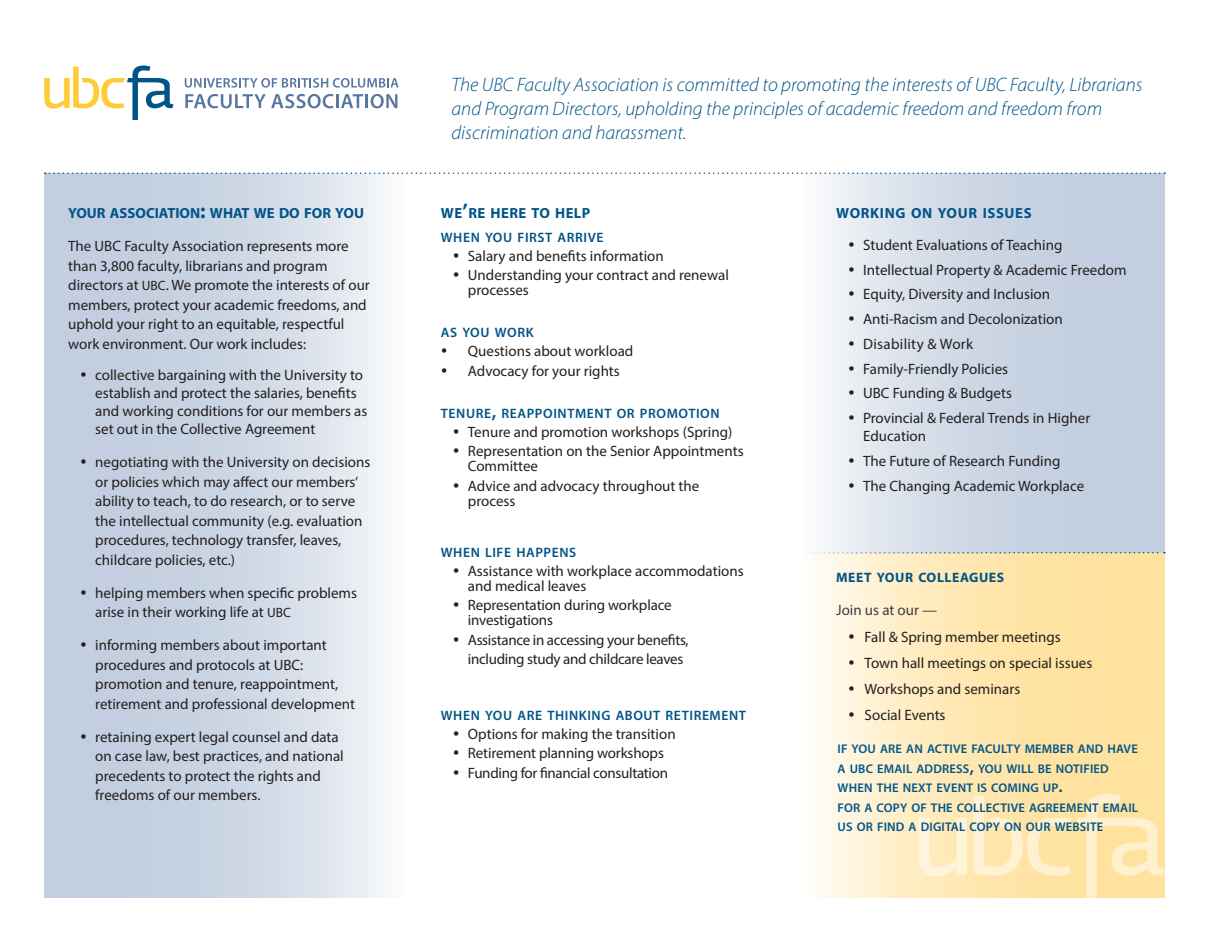
<style>
.page{position:relative;width:1215px;height:945px;background:#fff}
.page>*{position:absolute;margin:0;border:0;box-sizing:border-box;transform-origin:0 0}
.cover_text{font:italic 300 19.5px/24px "Myriad Pro";color:#015487}
.t1{font:15px/19.5px "Myriad Pro";color:#231f20}
.t2{font:15px/19.5px "Myriad Pro";letter-spacing:-.02em;color:#231f20}
.t3{font:15px "Myriad Pro";letter-spacing:.02em;color:#231f20}
.t4{font:15px "Myriad Pro";color:#3e3e3f}
.headings{font:700 14.7px "Myriad Pro";letter-spacing:.045em;color:#015487}
.subheadings{font:700 14.7px "Myriad Pro";color:#015487}
.bullets{font:600 13.65px "Myriad Pro";letter-spacing:.045em;color:#015487}
.headings-2{font:600 13.65px "Myriad Pro";letter-spacing:.045em;color:#015487}
.headings-3{font:700 13.65px "Myriad Pro";letter-spacing:.045em;color:#015487}
.bullets-2{font:600 12.6px/19.5px "Myriad Pro";letter-spacing:.015em;color:#015487}
.s1{font-size:21px}
.s2{font-size:13.5px}
.s3{font-size:19.5px}
.s4{font-size:18px}
</style>
<div class="page">
<div style="left:44px;top:173px;width:362px;height:725px;background:linear-gradient(to right,#b7c5da,#edf0f5)"></div>
<svg style="left:185px;top:94px;width:148px;height:14px"></svg>
<hr style="left:336px;top:94px;width:3px;height:14px;background:#5777a1">
<svg style="left:341px;top:94px;width:22px;height:14px"></svg>
<hr style="left:365px;top:94px;width:3px;height:14px;background:#5777a1">
<svg style="left:371px;top:94px;width:26px;height:14px"></svg>
<svg style="left:185px;top:78px;width:214px;height:10px"></svg>
<svg style="left:44px;top:66px;width:130px;height:54px"></svg>
<div style="left:801px;top:173px;width:364px;height:381px;background:linear-gradient(to right,#eff2f6,#b7c6da)"></div>
<svg style="left:817px;top:554px;width:348px;height:344px;background:#ffeab9"></svg>
<svg style="left:801px;top:552px;width:364px;height:1px"></svg>
<svg style="left:973px;top:794px;width:192px;height:104px;background:#ffe6af"></svg>
<svg style="left:918px;top:818px;width:49px;height:58px;background:#ffeec9"></svg>
<svg style="left:45px;top:173px;width:1120px;height:1px"></svg>
<svg style="left:849px;top:242px;width:5px;height:4px"></svg>
<svg style="left:849px;top:267px;width:5px;height:4px"></svg>
<svg style="left:849px;top:292px;width:5px;height:4px"></svg>
<svg style="left:849px;top:316px;width:5px;height:5px"></svg>
<svg style="left:849px;top:341px;width:5px;height:4px"></svg>
<svg style="left:849px;top:366px;width:5px;height:4px"></svg>
<svg style="left:849px;top:391px;width:5px;height:4px"></svg>
<svg style="left:849px;top:415px;width:5px;height:5px"></svg>
<svg style="left:849px;top:458px;width:5px;height:4px"></svg>
<svg style="left:849px;top:483px;width:5px;height:4px"></svg>
<svg style="left:82px;top:373px;width:4px;height:4px"></svg>
<svg style="left:82px;top:460px;width:4px;height:4px"></svg>
<svg style="left:82px;top:590px;width:4px;height:4px"></svg>
<svg style="left:82px;top:643px;width:4px;height:4px"></svg>
<svg style="left:82px;top:734px;width:4px;height:4px"></svg>
<svg style="left:849px;top:634px;width:5px;height:4px"></svg>
<svg style="left:849px;top:660px;width:5px;height:5px"></svg>
<svg style="left:849px;top:687px;width:5px;height:4px"></svg>
<svg style="left:849px;top:713px;width:5px;height:4px"></svg>
<p class="subheadings" style="left:68px;top:204px;width:297px">YOUR ASSOCIATION<span class="s1">:</span> WHAT WE DO FOR YOU</p>
<p class="t1" style="left:68px;top:236px;width:303px">The UBC Faculty Association represents more than 3,800 faculty, librarians and program directors at <span class="s2">UBC</span>. We promote the interests of our members, protect your academic freedoms, and uphold your right to an equitable, respectful work environment. Our work includes:</p>
<p class="t1" style="left:95px;top:366px;width:274px;line-height:18px">collective bargaining with the University to establish and protect the salaries, benefits and working conditions for our members as set out in the Collective Agreement</p>
<p class="t1" style="left:95px;top:452px;width:277px">negotiating with the University on decisions or policies which may affect our members’ ability to teach, to do research, or to serve the intellectual community (e.g. evaluation procedures, technology transfer, leaves, childcare policies, etc.)</p>
<p class="t1" style="left:95px;top:583px;width:263px">helping members when specific problems arise in their working life at <span class="s2">UBC</span></p>
<p class="t1" style="left:95px;top:635px;width:261px">informing members about important procedures and protocols at UBC: promotion and tenure, reappointment, retirement and professional development</p>
<p class="t1" style="left:95px;top:727px;width:250px">retaining expert legal counsel and data on case law, best practices, and national precedents to protect the rights and freedoms of our members.</p>
<p class="cover_text" style="left:452px;top:73px;width:693px">The UBC Faculty Association is committed to promoting the interests of UBC Faculty, Librarians and Program Directors, upholding the principles of academic freedom and freedom from discrimination and harassment.</p>
<p class="headings" style="left:441px;top:204px;width:151px">WE<span class="s1">’</span>RE HERE TO HELP</p>
<p class="headings-2" style="left:441px;top:228px;width:164px">WHEN YOU FIRST ARRIVE</p>
<p class="t1" style="left:468px;top:246px;width:197px">Salary and benefits information</p>
<p class="t1" style="left:468px;top:268px;width:262px;line-height:15px">Understanding your contract and renewal processes</p>
<p class="bullets" style="left:441px;top:324px;width:94px">AS YOU WORK</p>
<p class="t1" style="left:468px;top:341px;width:167px">Questions about workload</p>
<p class="t1" style="left:468px;top:361px;width:153px">Advocacy for your rights</p>
<p class="bullets" style="left:441px;top:404px;width:280px">TENURE<span class="s3">,</span> REAPPOINTMENT OR PROMOTION</p>
<p class="t1" style="left:468px;top:422px;width:266px">Tenure and promotion workshops (Spring)</p>
<p class="t1" style="left:468px;top:443px;width:277px;line-height:15px">Representation on the Senior Appointments<br>Committee</p>
<p class="t1" style="left:468px;top:478px;width:233px;line-height:15px">Advice and advocacy throughout the process</p>
<p class="bullets" style="left:441px;top:543px;width:137px">WHEN LIFE HAPPENS</p>
<p class="t1" style="left:468px;top:563px;width:277px;line-height:15px">Assistance with workplace accommodations and medical leaves</p>
<p class="t1" style="left:468px;top:598px;width:205px;line-height:15px">Representation during workplace investigations</p>
<p class="t2" style="left:468px;top:630px;width:222px">Assistance in accessing your benefits, including study and childcare leaves</p>
<p class="bullets" style="left:441px;top:706px;width:307px">WHEN YOU ARE THINKING ABOUT RETIREMENT</p>
<p class="t1" style="left:468px;top:724px;width:209px">Options for making the transition</p>
<p class="t1" style="left:468px;top:743px;width:198px">Retirement planning workshops</p>
<p class="t2" style="left:468px;top:762px;width:202px">Funding for financial consultation</p>
<p class="headings" style="left:836px;top:204px;width:197px">WORKING ON YOUR ISSUES</p>
<p class="t1" style="left:863px;top:235px;width:201px">Student Evaluations of Teaching</p>
<p class="t1" style="left:863px;top:259px;width:265px">Intellectual Property &amp; Academic Freedom</p>
<p class="t1" style="left:863px;top:284px;width:188px">Equity, Diversity and Inclusion</p>
<p class="t1" style="left:863px;top:309px;width:201px">Anti-Racism and Decolonization</p>
<p class="t3" style="left:863px;top:334px;width:112px">Disability &amp; Work</p>
<p class="t1" style="left:863px;top:358px;width:147px">Family-Friendly Policies</p>
<p class="t1" style="left:863px;top:383px;width:150px">UBC Funding &amp; Budgets</p>
<p class="t1" style="left:863px;top:409px;width:229px;line-height:18px">Provincial &amp; Federal Trends in Higher<br>Education</p>
<p class="t1" style="left:863px;top:451px;width:199px">The Future of Research Funding</p>
<p class="t1" style="left:863px;top:475px;width:223px">The Changing Academic Workplace</p>
<p class="headings-3" style="left:836px;top:569px;width:170px">MEET YOUR COLLEAGUES</p>
<p class="t4" style="left:836px;top:601px;width:103px">Join us at our —</p>
<p class="t1" style="left:865px;top:627px;width:198px">Fall &amp; Spring member meetings</p>
<p class="t1" style="left:865px;top:653px;width:229px">Town hall meetings on special issues</p>
<p class="t1" style="left:865px;top:679px;width:157px">Workshops and seminars</p>
<p class="t1" style="left:865px;top:705px;width:82px">Social Events</p>
<p class="bullets-2" style="left:838px;top:739px;width:302px">IF YOU ARE AN ACTIVE FACULTY MEMBER AND HAVE<br>A UBC EMAIL ADDRESS<span class="s4">,</span> YOU WILL BE NOTIFIED<br>WHEN THE NEXT EVENT IS COMING UP<span class="s4">.</span></p>
<p class="bullets-2" style="left:838px;top:798px;width:302px">FOR A COPY OF THE COLLECTIVE AGREEMENT EMAIL<br>US OR FIND A DIGITAL COPY ON OUR WEBSITE</p>
</div>
